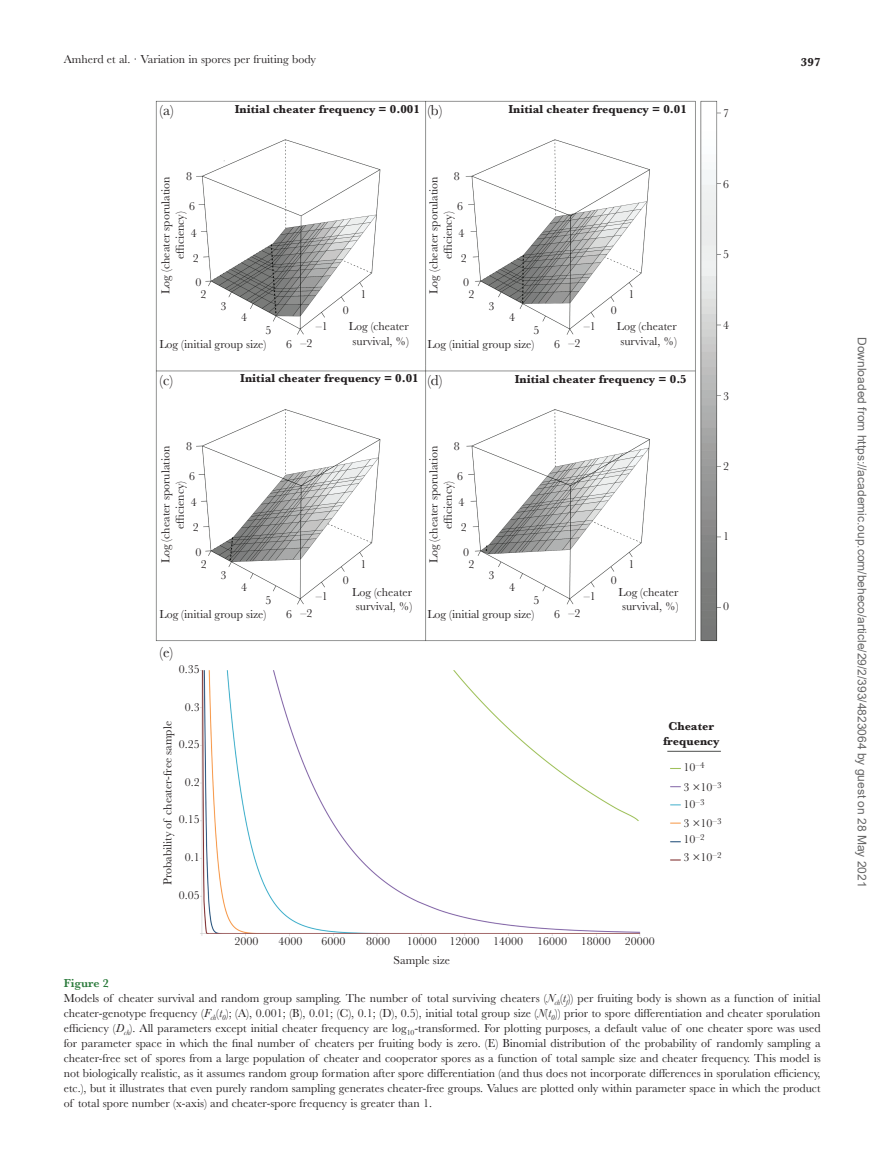
<style>
.page{position:relative;width:891px;height:1175px;background:#fff}
.page>*{position:absolute;margin:0;border:0;box-sizing:border-box;transform-origin:0 0}
.t1{font:15px "Baskerville MT Std";color:#231f20}
.t2{font:12px/14.4px "Baskerville MT Std";color:#231f20;text-align:center}
.t3{font:700 12px/14.4px "Baskerville MT Std";color:#231f20;text-align:center}
.t4{font:12px "Arial";color:#666}
.s1{font-weight:600;color:#2a7a3b}
.s2{font-style:italic}
</style>
<div class="page">
<img style="left:155px;top:101px;width:566px;height:540px">
<img style="left:200px;top:670px;width:521px;height:266px">
<svg style="left:176px;top:244px;width:8px;height:10px"></svg>
<svg style="left:444px;top:244px;width:8px;height:10px"></svg>
<svg style="left:176px;top:514px;width:8px;height:9px"></svg>
<svg style="left:444px;top:514px;width:8px;height:9px"></svg>
<p class="t2" style="left:64px;top:52px;width:254px">Amherd et al. · Variation in spores per fruiting body</p>
<p class="t1" style="left:159px;top:102px;width:16px">(a)</p>
<p class="t3" style="left:235px;top:102px;width:187px">Initial cheater frequency = 0.001</p>
<p class="t1" style="left:427px;top:102px;width:17px">(b)</p>
<p class="t3" style="left:508px;top:102px;width:180px">Initial cheater frequency = 0.01</p>
<p class="t2" style="left:723px;top:106px;width:7px">7</p>
<p class="t2" style="left:186px;top:169px;width:7px">8</p>
<p class="t2" style="left:158px;top:294px;width:119px;rotate:-90deg">Log (cheater sporulation e ciency)</p>
<p class="t2" style="left:189px;top:199px;width:7px">6</p>
<p class="t2" style="left:191px;top:220px;width:10px;line-height:24.9px;text-align:left">4<br>2</p>
<p class="t2" style="left:195px;top:275px;width:7px">0</p>
<p class="t2" style="left:201px;top:287px;width:7px">2</p>
<p class="t2" style="left:361px;top:287px;width:7px">1</p>
<p class="t2" style="left:454px;top:169px;width:7px">8</p>
<p class="t2" style="left:426px;top:294px;width:119px;rotate:-90deg">Log (cheater sporulation e ciency)</p>
<p class="t2" style="left:457px;top:199px;width:7px">6</p>
<p class="t2" style="left:459px;top:220px;width:10px;line-height:24.9px;text-align:left">4<br>2</p>
<p class="t2" style="left:463px;top:275px;width:7px">0</p>
<p class="t2" style="left:469px;top:287px;width:7px">2</p>
<p class="t2" style="left:629px;top:287px;width:7px">1</p>
<p class="t2" style="left:723px;top:177px;width:7px">6</p>
<p class="t2" style="left:723px;top:247px;width:7px">5</p>
<p class="t2" style="left:221px;top:299px;width:7px">3</p>
<p class="t2" style="left:241px;top:310px;width:7px">4</p>
<p class="t2" style="left:266px;top:323px;width:7px">5</p>
<p class="t2" style="left:159px;top:337px;width:108px">Log (initial group size)</p>
<p class="t2" style="left:316px;top:319px;width:13px">–1</p>
<p class="t2" style="left:286px;top:336px;width:28px">6 –2</p>
<p class="t2" style="left:343px;top:303px;width:7px">0</p>
<p class="t2" style="left:349px;top:319px;width:62px">Log (cheater survival, %)</p>
<p class="t2" style="left:489px;top:299px;width:7px">3</p>
<p class="t2" style="left:509px;top:310px;width:7px">4</p>
<p class="t2" style="left:533px;top:323px;width:7px">5</p>
<p class="t2" style="left:427px;top:337px;width:108px">Log (initial group size)</p>
<p class="t2" style="left:554px;top:337px;width:7px">6</p>
<p class="t2" style="left:584px;top:319px;width:13px">–1</p>
<p class="t2" style="left:568px;top:336px;width:13px">–2</p>
<p class="t2" style="left:611px;top:303px;width:7px">0</p>
<p class="t2" style="left:617px;top:319px;width:62px">Log (cheater survival, %)</p>
<p class="t2" style="left:723px;top:318px;width:7px">4</p>
<p class="t1" style="left:159px;top:371px;width:15px">(c)</p>
<p class="t3" style="left:240px;top:371px;width:180px">Initial cheater frequency = 0.01</p>
<p class="t1" style="left:427px;top:371px;width:17px">(d)</p>
<p class="t3" style="left:515px;top:372px;width:174px">Initial cheater frequency = 0.5</p>
<p class="t2" style="left:723px;top:389px;width:7px">3</p>
<p class="t2" style="left:186px;top:439px;width:7px">8</p>
<p class="t2" style="left:158px;top:563px;width:119px;rotate:-90deg">Log (cheater sporulation e ciency)</p>
<p class="t2" style="left:189px;top:468px;width:7px">6</p>
<p class="t2" style="left:191px;top:490px;width:10px;line-height:24.9px;text-align:left">4<br>2</p>
<p class="t2" style="left:195px;top:544px;width:7px">0</p>
<p class="t2" style="left:201px;top:556px;width:7px">2</p>
<p class="t2" style="left:361px;top:556px;width:7px">1</p>
<p class="t2" style="left:454px;top:439px;width:7px">8</p>
<p class="t2" style="left:426px;top:563px;width:119px;rotate:-90deg">Log (cheater sporulation e ciency)</p>
<p class="t2" style="left:457px;top:468px;width:7px">6</p>
<p class="t2" style="left:459px;top:490px;width:10px;line-height:24.9px;text-align:left">4<br>2</p>
<p class="t2" style="left:463px;top:544px;width:7px">0</p>
<p class="t2" style="left:469px;top:556px;width:7px">2</p>
<p class="t2" style="left:629px;top:556px;width:7px">1</p>
<p class="t2" style="left:723px;top:459px;width:7px">2</p>
<p class="t2" style="left:723px;top:529px;width:7px">1</p>
<p class="t2" style="left:221px;top:568px;width:7px">3</p>
<p class="t2" style="left:241px;top:580px;width:7px">4</p>
<p class="t2" style="left:266px;top:592px;width:7px">5</p>
<p class="t2" style="left:159px;top:607px;width:108px">Log (initial group size)</p>
<p class="t2" style="left:316px;top:589px;width:13px">–1</p>
<p class="t2" style="left:286px;top:605px;width:28px">6 –2</p>
<p class="t2" style="left:343px;top:572px;width:7px">0</p>
<p class="t2" style="left:352px;top:584px;width:62px">Log (cheater survival, %)</p>
<p class="t2" style="left:489px;top:568px;width:7px">3</p>
<p class="t2" style="left:509px;top:580px;width:7px">4</p>
<p class="t2" style="left:533px;top:592px;width:7px">5</p>
<p class="t2" style="left:427px;top:607px;width:108px">Log (initial group size)</p>
<p class="t2" style="left:584px;top:589px;width:13px">–1</p>
<p class="t2" style="left:554px;top:605px;width:28px">6 –2</p>
<p class="t2" style="left:611px;top:572px;width:7px">0</p>
<p class="t2" style="left:618px;top:584px;width:62px">Log (cheater survival, %)</p>
<p class="t2" style="left:723px;top:599px;width:7px">0</p>
<p class="t1" style="left:159px;top:643px;width:15px">(e)</p>
<p class="t2" style="left:179px;top:662px;width:22px">0.35</p>
<p class="t2" style="left:185px;top:700px;width:16px">0.3</p>
<p class="t2" style="left:179px;top:737px;width:22px">0.25</p>
<p class="t2" style="left:185px;top:775px;width:16px">0.2</p>
<p class="t2" style="left:160px;top:884px;width:165px;rotate:-90deg">Probability of cheater-free sample</p>
<p class="t2" style="left:179px;top:812px;width:22px">0.15</p>
<p class="t2" style="left:185px;top:850px;width:16px">0.1</p>
<p class="t2" style="left:179px;top:888px;width:22px">0.05</p>
<p class="t3" style="left:663px;top:719px;width:58px">Cheater frequency</p>
<p class="t2" style="left:684px;top:760px;width:23px">10<sup>–4</sup></p>
<p class="t2" style="left:684px;top:796px;width:22px">10<sup>–3</sup></p>
<p class="t2" style="left:684px;top:832px;width:22px">10<sup>–2</sup></p>
<p class="t2" style="left:684px;top:779px;width:40px">3 ×10<sup>–3</sup></p>
<p class="t2" style="left:684px;top:815px;width:40px">3 ×10<sup>–3</sup></p>
<p class="t2" style="left:684px;top:850px;width:40px">3 ×10<sup>–2</sup></p>
<p class="t2" style="left:235px;top:934px;width:25px">2000</p>
<p class="t2" style="left:278px;top:934px;width:25px">4000</p>
<p class="t2" style="left:322px;top:934px;width:25px">6000</p>
<p class="t2" style="left:366px;top:934px;width:25px">8000</p>
<p class="t2" style="left:394px;top:931px;width:58px;line-height:19px">10000<br>Sample size</p>
<p class="t2" style="left:450px;top:934px;width:207px">12000 14000 16000 18000 20000</p>
<p class="t3" style="left:801px;top:55px;width:21px">397</p>
<p class="t2" style="left:64px;top:975px;width:758px;line-height:15px;text-align:left"><span class="s1">Figure 2<br></span>Models of cheater survival and random group sampling. The number of total surviving cheaters (<span class="s2">N</span><sub>ch</sub>(<span class="s2">t</span><sub>f</sub>)) per fruiting body is shown as a function of initial cheater-genotype frequency (<span class="s2">F</span><sub>ch</sub>(<span class="s2">t</span><sub>0</sub>); (A), 0.001; (B), 0.01; (C), 0.1; (D), 0.5), initial total group size (<span class="s2">N</span>(<span class="s2">t</span><sub>0</sub>)) prior to spore differentiation and cheater sporulation efficiency (<span class="s2">D</span><sub>ch</sub>). All parameters except initial cheater frequency are log<sub>10</sub>-transformed. For plotting purposes, a default value of one cheater spore was used for parameter space in which the final number of cheaters per fruiting body is zero. (E) Binomial distribution of the probability of randomly sampling a cheater-free set of spores from a large population of cheater and cooperator spores as a function of total sample size and cheater frequency. This model is not biologically realistic, as it assumes random group formation after spore differentiation (and thus does not incorporate differences in sporulation efficiency, etc.), but it illustrates that even purely random sampling generates cheater-free groups. Values are plotted only within parameter space in which the product of total spore number (x-axis) and cheater-spore frequency is greater than 1.</p>
<p class="t4" style="left:866px;top:337px;width:552px;rotate:90deg">Downloaded from https://academic.oup.com/beheco/article/29/2/393/4823064 by guest on 28 May 2021</p>
</div>
